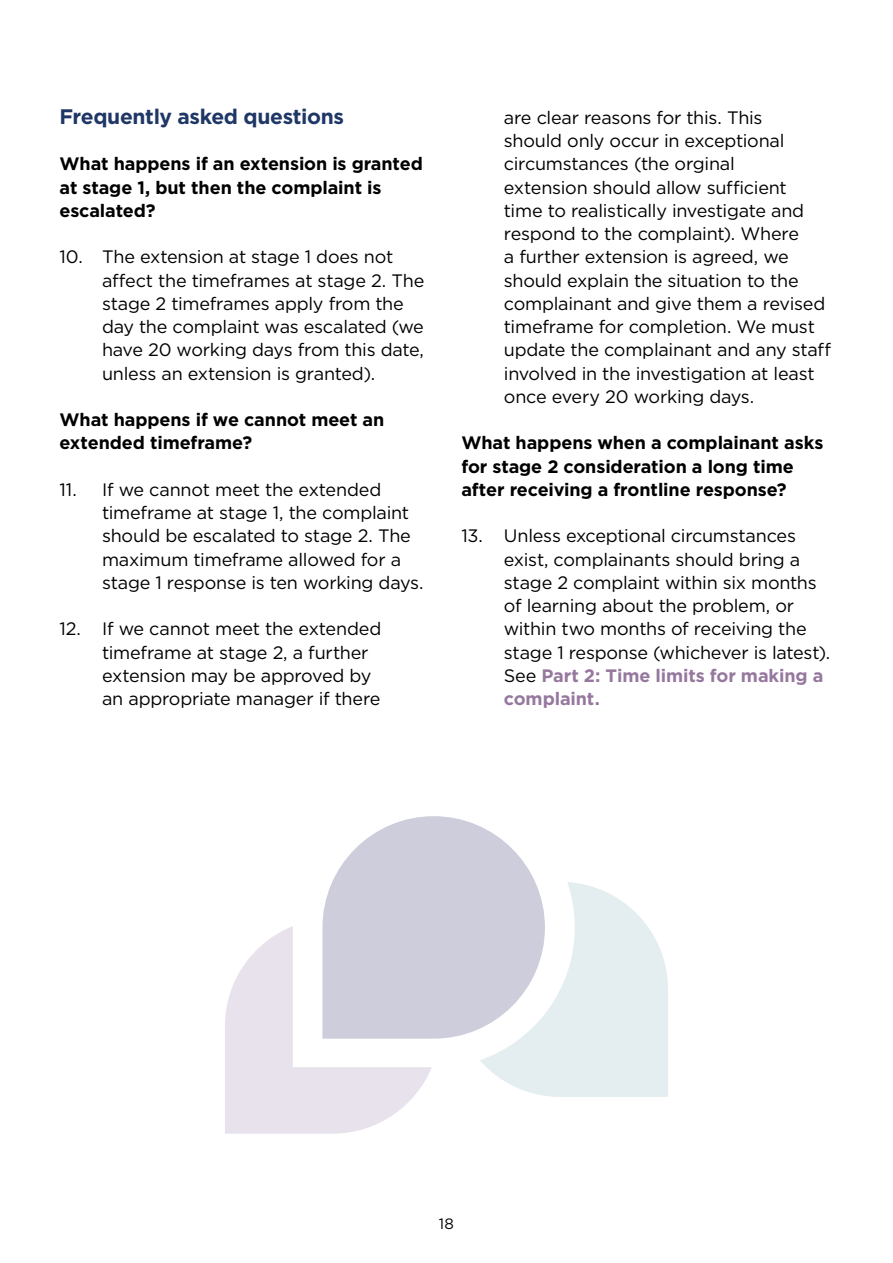
<style>
.page{position:relative;width:893px;height:1263px;background:#fff}
.page>*{position:absolute;margin:0;border:0;box-sizing:border-box;transform-origin:0 0}
.t1{font:700 21px "Gotham";letter-spacing:-.015em;color:#1f3767}
.t2{font:18px/23.2px "Gotham";letter-spacing:-.015em;color:#000}
.t3{font:700 18px/23.2px "Gotham";letter-spacing:-.005em;color:#000}
.t4{font:15px "Gotham";color:#000}
.s1{font-weight:700;color:#96789e}
</style>
<div class="page">
<svg style="left:322px;top:816px;width:213px;height:223px;fill:#cecddc"></svg>
<svg style="left:225px;top:926px;width:207px;height:208px"></svg>
<svg style="left:480px;top:882px;width:188px;height:215px"></svg>
<p class="t1" style="left:60px;top:102px;width:286px">Frequently asked questions</p>
<p class="t3" style="left:60px;top:152px;width:365px">What happens if an extension is granted at stage 1, but then the complaint is escalated?</p>
<p class="t2" style="left:102px;top:245px;width:324px;text-indent:-43px">10. The extension at stage 1 does not affect the timeframes at stage 2. The stage 2 timeframes apply from the day the complaint was escalated (we have 20 working days from this date, unless an extension is granted).</p>
<p class="t3" style="left:60px;top:408px;width:326px">What happens if we cannot meet an extended timeframe?</p>
<p class="t2" style="left:102px;top:477px;width:323px;text-indent:-43px">11. If we cannot meet the extended timeframe at stage 1, the complaint should be escalated to stage 2. The maximum timeframe allowed for a stage 1 response is ten working days.</p>
<p class="t2" style="left:102px;top:617px;width:281px;text-indent:-43px">12. If we cannot meet the extended timeframe at stage 2, a further extension may be approved by an appropriate manager if there</p>
<p class="t2" style="left:504px;top:105px;width:329px">are clear reasons for this. This<br>should only occur in exceptional circumstances (the orginal<br>extension should allow sufficient<br>time to realistically investigate and respond to the complaint). Where<br>a further extension is agreed, we should explain the situation to the complainant and give them a revised timeframe for completion. We must update the complainant and any staff involved in the investigation at least once every 20 working days.</p>
<p class="t3" style="left:461px;top:431px;width:363px">What happens when a complainant asks for stage 2 consideration a long time after receiving a frontline response?</p>
<p class="t2" style="left:504px;top:524px;width:328px;text-indent:-43px">13. Unless exceptional circumstances exist, complainants should bring a stage 2 complaint within six months of learning about the problem, or within two months of receiving the stage 1 response (whichever is latest).<br>See <span class="s1">Part 2: Time limits for making a complaint.</span></p>
<p class="t4" style="left:439px;top:1214px;width:17px">18</p>
</div>
